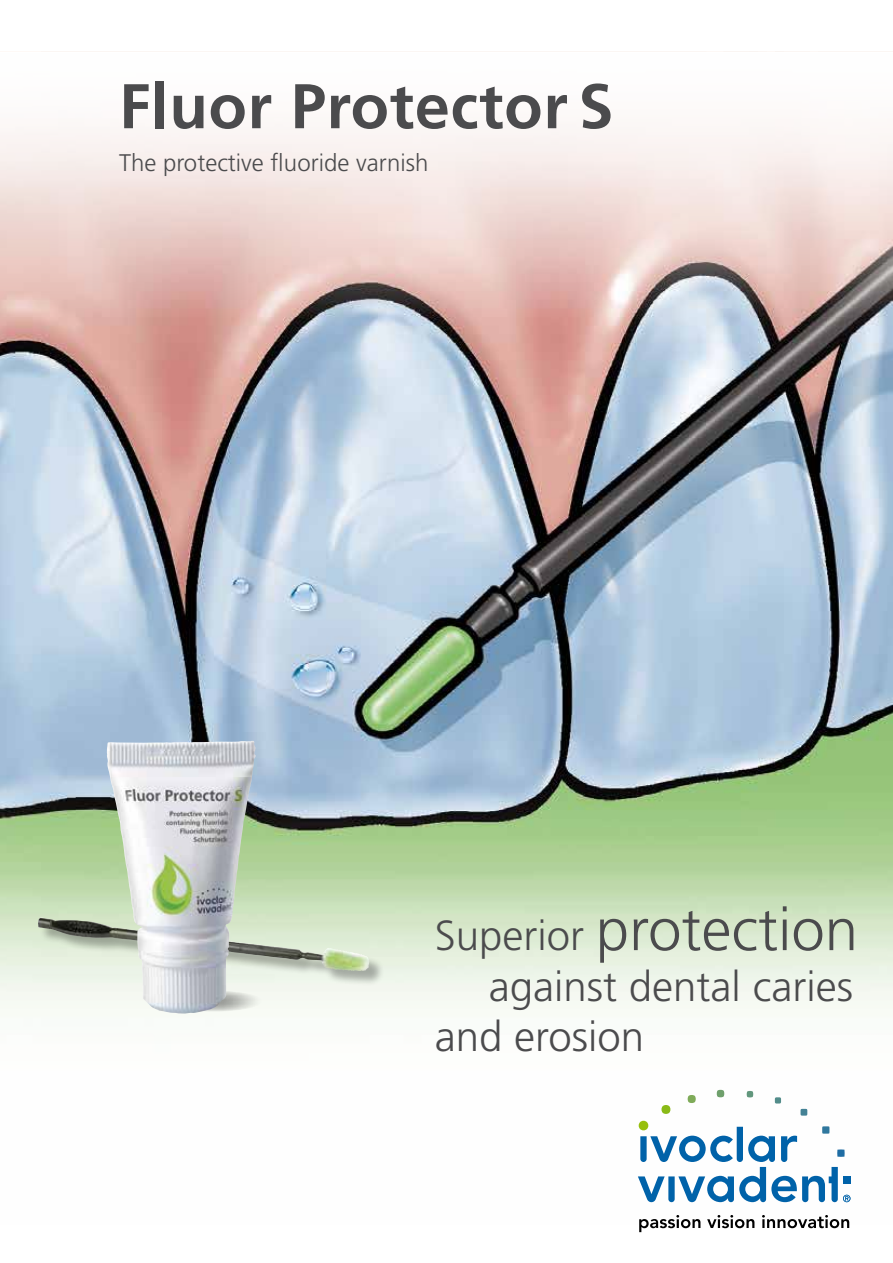
<style>
.page{position:relative;width:893px;height:1263px;background:#fff}
.page>*{position:absolute;margin:0;border:0;box-sizing:border-box;transform-origin:0 0}
.t1{font:700 63px "Frutiger";letter-spacing:.01em;color:#4b4b4d}
.t2{font:300 60px "Frutiger";color:#4b4b4d}
.t3{font:300 42px/50.4px "Frutiger";color:#4b4b4d}
.t4{font:300 24px "Frutiger";color:#4b4b4d}
.s1{font-size:42px}
</style>
<div class="page">
<img style="left:0;top:51px;width:893px;height:1173px">
<svg style="left:0;top:870px;width:893px;height:294px"></svg>
<svg style="left:0;top:52px;width:893px;height:266px"></svg>
<svg style="left:638px;top:1089px;width:212px;height:113px"></svg>
<svg style="left:639px;top:1215px;width:61px;height:17px"></svg>
<svg style="left:707px;top:1215px;width:47px;height:13px"></svg>
<svg style="left:762px;top:1215px;width:87px;height:13px"></svg>
<div style="left:40px;top:919px;width:344px;height:67px;background:#000;opacity:.3"></div>
<img style="left:38px;top:919px;width:332px;height:52px">
<div style="left:165px;top:990px;width:98px;height:22px;background:#f3f6ef;border-radius:50%"></div>
<img style="left:106px;top:741px;width:150px;height:273px">
<h1 class="t1" style="left:119px;top:69px;width:496px">Fluor Protector S</h1>
<p class="t4" style="left:119px;top:149px;width:311px">The protective fluoride varnish</p>
<h2 class="t2" style="left:435px;top:895px;width:425px"><span class="s1">Superior</span> protection</h2>
<p class="t3" style="left:435px;top:961px;width:420px;text-indent:54px">against dental caries and erosion</p>
</div>
